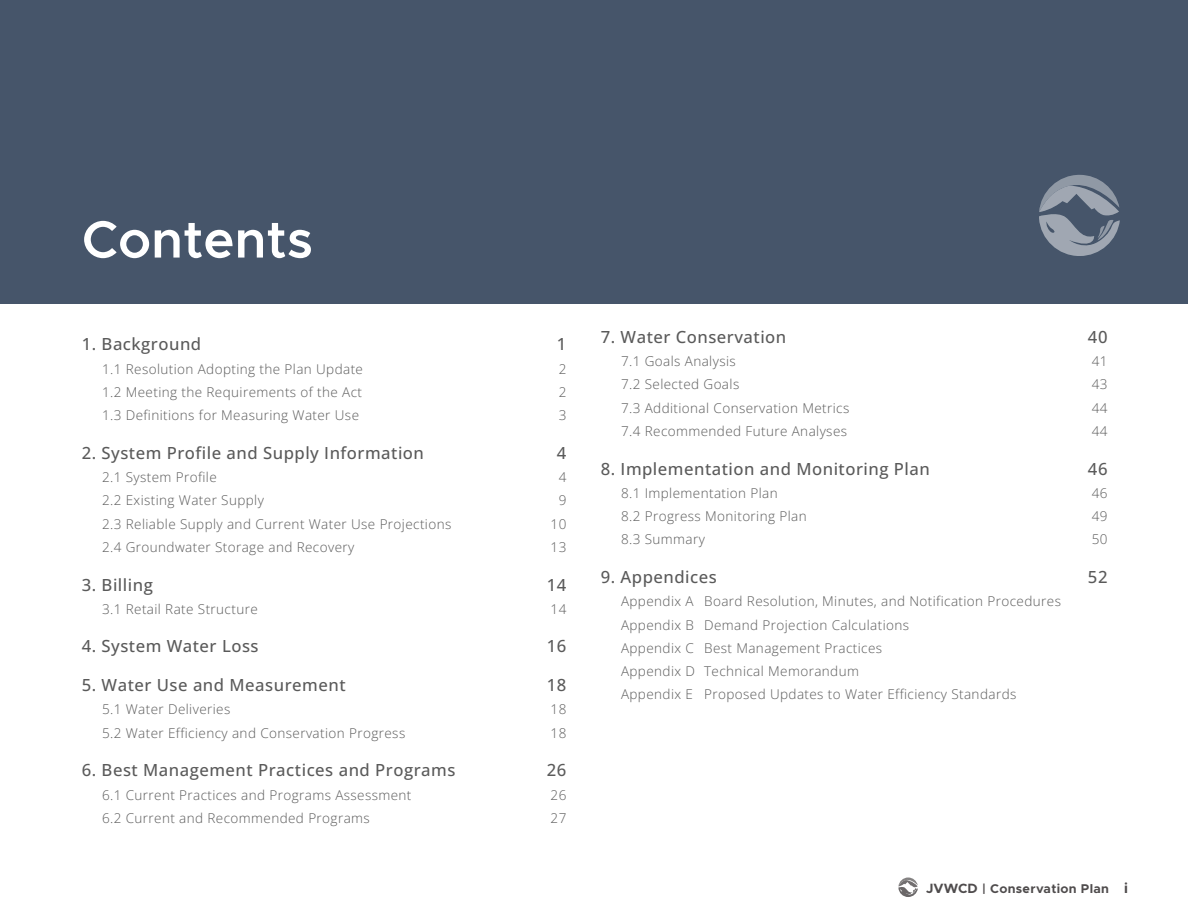
<style>
.page{position:relative;width:1188px;height:918px;background:#fff}
.page>*{position:absolute;margin:0;border:0;box-sizing:border-box;transform-origin:0 0}
.t1{font:600 52.5px "Metropolis";color:#fff}
.t2{font:500 16.65px "Open Sans";letter-spacing:.03em;color:#5a5a5a}
.t3{font:300 13.5px/23.2px "Open Sans";letter-spacing:.03em;color:#5a5a5a;text-align:justify}
.t4{font:700 12.75px "Metropolis";letter-spacing:.025em;color:#231f20}
.s1{font-size:13.5px}
.s2{font-size:14.25px}
</style>
<div class="page">
<div style="left:0;top:0;width:1188px;height:303px;background:#46556a"></div>
<svg style="left:1039px;top:175px;width:81px;height:81px"></svg>
<svg style="left:898px;top:877px;width:20px;height:20px"></svg>
<h1 class="t1" style="left:82px;top:206px;width:233px">Contents</h1>
<p class="t2" style="left:82px;top:333px;width:121px">1. Background</p>
<p class="t2" style="left:557px;top:333px;width:11px">1</p>
<p class="t3" style="left:102px;top:357px;width:263px">1.1 Resolution Adopting the Plan Update</p>
<p class="t3" style="left:559px;top:357px;width:9px">2</p>
<p class="t3" style="left:102px;top:380px;width:262px">1.2 Meeting the Requirements of the Act</p>
<p class="t3" style="left:559px;top:380px;width:9px">2</p>
<p class="t3" style="left:102px;top:403px;width:259px">1.3 Definitions for Measuring Water Use</p>
<p class="t3" style="left:559px;top:403px;width:9px">3</p>
<p class="t2" style="left:82px;top:441px;width:344px">2. System Profile and Supply Information</p>
<p class="t2" style="left:557px;top:441px;width:11px">4</p>
<p class="t3" style="left:102px;top:465px;width:116px">2.1 System Profile</p>
<p class="t3" style="left:559px;top:465px;width:9px">4</p>
<p class="t3" style="left:102px;top:488px;width:163px">2.2 Existing Water Supply</p>
<p class="t3" style="left:559px;top:488px;width:9px">9</p>
<p class="t3" style="left:102px;top:512px;width:351px">2.3 Reliable Supply and Current Water Use Projections</p>
<p class="t3" style="left:551px;top:512px;width:17px">10</p>
<p class="t3" style="left:102px;top:535px;width:254px">2.4 Groundwater Storage and Recovery</p>
<p class="t3" style="left:551px;top:535px;width:17px">13</p>
<p class="t2" style="left:82px;top:573px;width:73px">3. Billing</p>
<p class="t2" style="left:547px;top:573px;width:21px">14</p>
<p class="t3" style="left:102px;top:597px;width:157px">3.1 Retail Rate Structure</p>
<p class="t3" style="left:551px;top:597px;width:17px">14</p>
<p class="t2" style="left:82px;top:635px;width:178px">4. System Water Loss</p>
<p class="t2" style="left:547px;top:635px;width:21px">16</p>
<p class="t2" style="left:82px;top:674px;width:265px">5. Water Use and Measurement</p>
<p class="t2" style="left:547px;top:674px;width:21px">18</p>
<p class="t3" style="left:102px;top:698px;width:130px">5.1 Water Deliveries</p>
<p class="t3" style="left:551px;top:698px;width:17px">18</p>
<p class="t3" style="left:102px;top:721px;width:305px">5.2 Water Efficiency and Conservation Progress</p>
<p class="t3" style="left:551px;top:721px;width:17px">18</p>
<p class="t2" style="left:82px;top:759px;width:375px">6. Best Management Practices and Programs</p>
<p class="t2" style="left:547px;top:759px;width:21px">26</p>
<p class="t3" style="left:102px;top:783px;width:311px">6.1 Current Practices and Programs Assessment</p>
<p class="t3" style="left:551px;top:783px;width:17px">26</p>
<p class="t3" style="left:102px;top:806px;width:269px">6.2 Current and Recommended Programs</p>
<p class="t3" style="left:551px;top:806px;width:17px">27</p>
<p class="t2" style="left:601px;top:325px;width:187px">7. Water Conservation</p>
<p class="t2" style="left:1088px;top:325px;width:21px">40</p>
<p class="t3" style="left:621px;top:349px;width:116px">7.1 Goals Analysis</p>
<p class="t3" style="left:1092px;top:349px;width:17px">41</p>
<p class="t3" style="left:621px;top:373px;width:120px">7.2 Selected Goals</p>
<p class="t3" style="left:1092px;top:373px;width:17px">43</p>
<p class="t3" style="left:621px;top:396px;width:230px">7.3 Additional Conservation Metrics</p>
<p class="t3" style="left:1092px;top:396px;width:17px">44</p>
<p class="t3" style="left:621px;top:419px;width:228px">7.4 Recommended Future Analyses</p>
<p class="t3" style="left:1092px;top:419px;width:17px">44</p>
<p class="t2" style="left:601px;top:457px;width:331px">8. Implementation and Monitoring Plan</p>
<p class="t2" style="left:1088px;top:457px;width:21px">46</p>
<p class="t3" style="left:621px;top:481px;width:158px">8.1 Implementation Plan</p>
<p class="t3" style="left:1092px;top:481px;width:17px">46</p>
<p class="t3" style="left:621px;top:504px;width:187px">8.2 Progress Monitoring Plan</p>
<p class="t3" style="left:1092px;top:504px;width:17px">49</p>
<p class="t3" style="left:621px;top:528px;width:85px">8.3 Summary</p>
<p class="t3" style="left:1092px;top:528px;width:17px">50</p>
<p class="t2" style="left:601px;top:566px;width:118px">9. Appendices</p>
<p class="t2" style="left:1088px;top:566px;width:21px">52</p>
<p class="t3" style="left:621px;top:589px;width:76px">Appendix A Appendix B Appendix C Appendix D Appendix E</p>
<p class="t3" style="left:704px;top:589px;width:358px;text-align:left">Board Resolution, Minutes, and Notification Procedures Demand Projection Calculations<br>Best Management Practices<br>Technical Memorandum<br>Proposed Updates to Water Efficiency Standards</p>
<p class="t4" style="left:926px;top:880px;width:203px"><span class="s1">JVWCD</span> | Conservation Plan <span class="s2">i</span></p>
</div>
